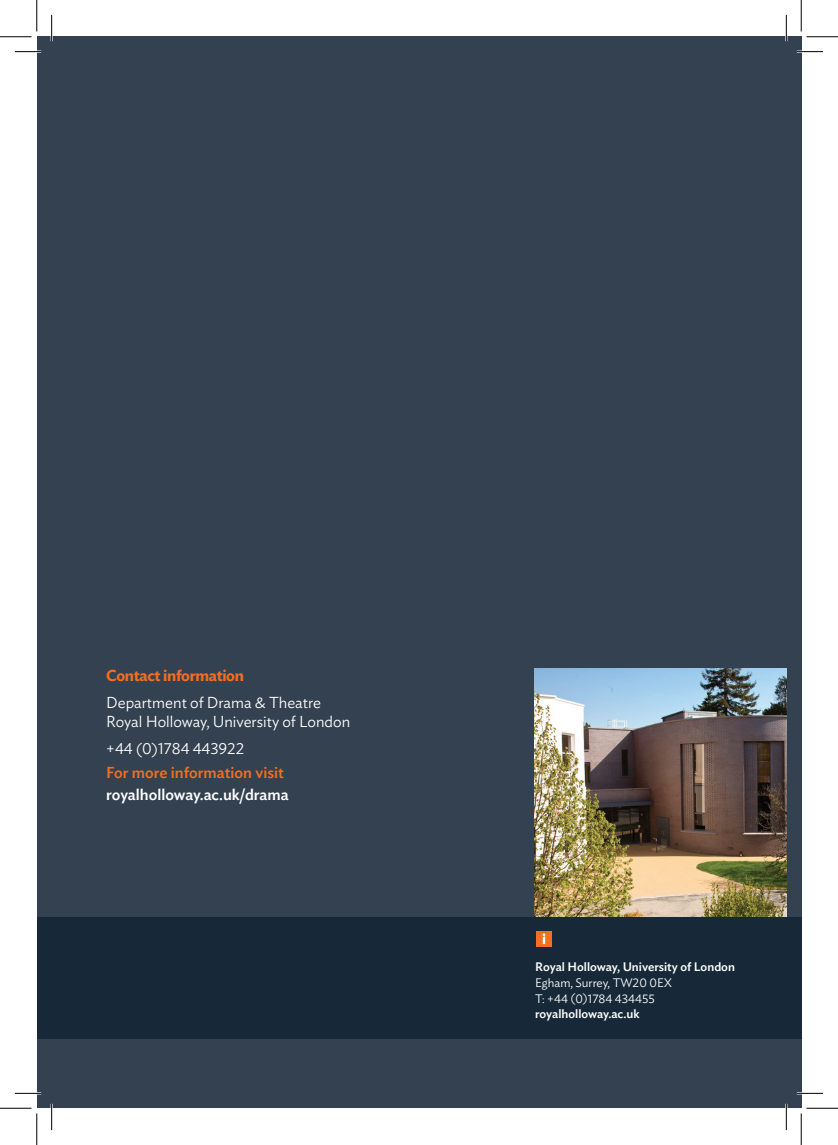
<style>
.page{position:relative;width:838px;height:1145px;background:#fff}
.page>*{position:absolute;margin:0;border:0;box-sizing:border-box;transform-origin:0 0}
.t1{font:300 15.75px/19.2px "Ideal Sans";color:#fff}
.t2{font:500 15.75px "Ideal Sans";color:#fff}
.t3{font:500 15.75px "Ideal Sans";color:#f36e21}
.t4{font:600 15.75px "Ideal Sans";letter-spacing:-.025em;color:#f36e21}
.t5{font:500 12.25px/15.8px "Ideal Sans";color:#fff}
.t6{font:300 12.25px "Ideal Sans";color:#fff}
.s1{font-weight:300}
</style>
<div class="page">
<div style="left:37px;top:37px;width:764px;height:1071px;background:#334150"></div>
<img style="left:535px;top:669px;width:251px;height:248px">
<div style="left:37px;top:917px;width:764px;height:122px;background:#172938"></div>
<img style="left:536px;top:932px;width:15px;height:15px">
<hr style="left:15px;top:51px;width:26px;height:2px;background:#fff">
<hr style="left:796px;top:51px;width:27px;height:2px;background:#fff">
<hr style="left:15px;top:1092px;width:26px;height:2px;background:#fff">
<hr style="left:796px;top:1092px;width:27px;height:2px;background:#fff">
<hr style="left:51px;top:15px;width:2px;height:26px;background:#fff">
<hr style="left:51px;top:1104px;width:2px;height:26px;background:#fff">
<hr style="left:785px;top:15px;width:2px;height:26px;background:#fff">
<hr style="left:785px;top:1104px;width:2px;height:26px;background:#fff">
<svg style="left:15px;top:51px;width:26px;height:1px"></svg>
<svg style="left:796px;top:51px;width:27px;height:1px"></svg>
<svg style="left:15px;top:1093px;width:26px;height:1px"></svg>
<svg style="left:796px;top:1093px;width:27px;height:1px"></svg>
<svg style="left:51px;top:15px;width:1px;height:26px"></svg>
<svg style="left:51px;top:1104px;width:1px;height:26px"></svg>
<svg style="left:786px;top:15px;width:1px;height:26px"></svg>
<svg style="left:786px;top:1104px;width:1px;height:26px"></svg>
<hr style="left:0;top:36px;width:32px;height:1px;background:#000">
<hr style="left:806px;top:36px;width:31px;height:1px;background:#000">
<hr style="left:0;top:1108px;width:32px;height:1px;background:#000">
<hr style="left:806px;top:1108px;width:31px;height:1px;background:#000">
<hr style="left:36px;top:0;width:1px;height:31px;background:#000">
<hr style="left:36px;top:1113px;width:1px;height:32px;background:#000">
<hr style="left:800px;top:0;width:1px;height:31px;background:#000">
<hr style="left:800px;top:1113px;width:1px;height:32px;background:#000">
<p class="t4" style="left:106px;top:664px;width:139px">Contact information</p>
<p class="t1" style="left:106px;top:692px;width:245px">Department of Drama &amp; Theatre<br>Royal Holloway, University of London</p>
<p class="t1" style="left:106px;top:738px;width:139px">+44 (0)1784 443922</p>
<p class="t3" style="left:106px;top:761px;width:179px">For more information visit</p>
<p class="t2" style="left:106px;top:782px;width:184px">royalholloway.ac.uk/drama</p>
<p class="t5" style="left:535px;top:958px;width:201px">Royal Holloway, University of London<br><span class="s1">Egham, Surrey, TW20 0EX</span></p>
<p class="t6" style="left:535px;top:989px;width:121px">T: +44 (0)1784 434455</p>
<p class="t5" style="left:535px;top:1005px;width:106px">royalholloway.ac.uk</p>
</div>
